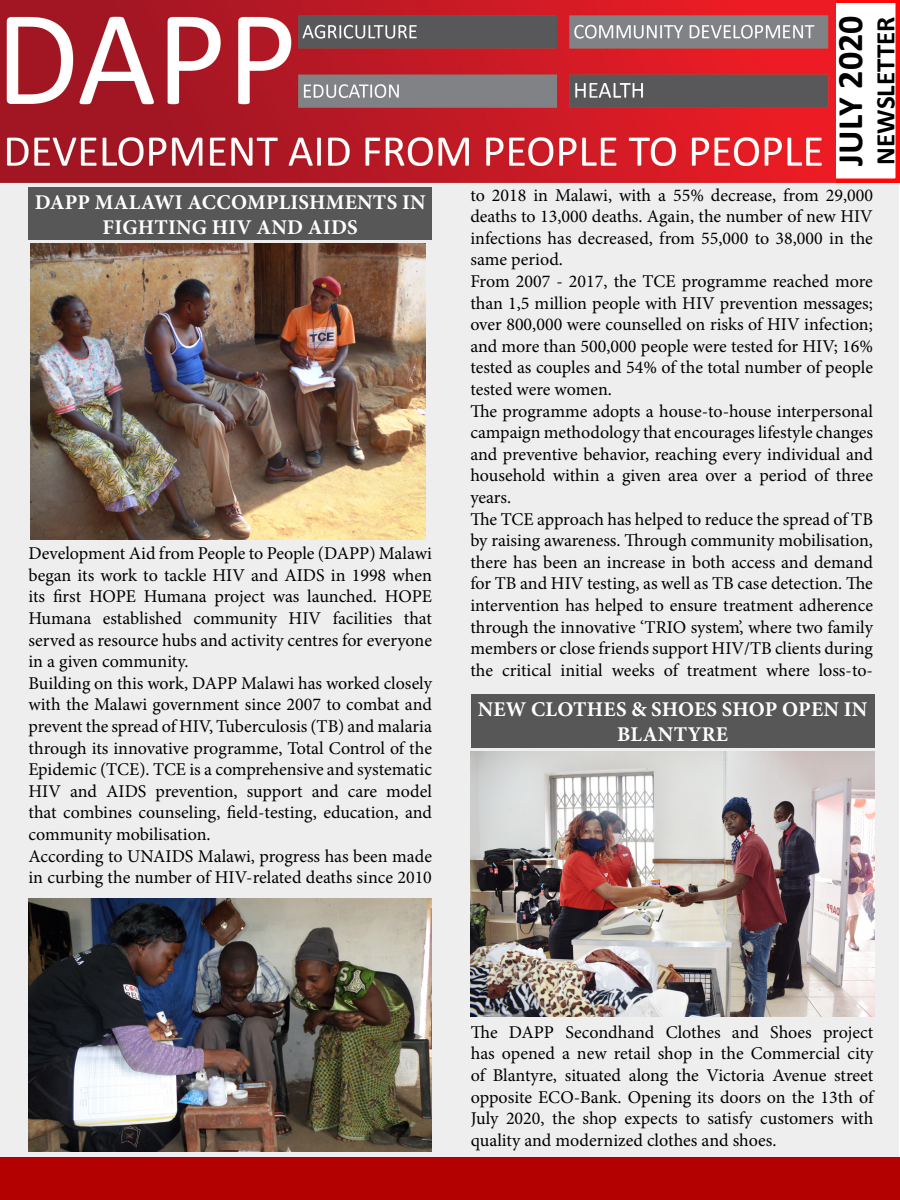
<style>
.page{position:relative;width:900px;height:1200px;background:#fff}
.page>*{position:absolute;margin:0;border:0;box-sizing:border-box;transform-origin:0 0}
.t1{font:700 36px "Calibri";color:#000}
.t2{font:700 27px "Calibri";color:#000}
.t3{font:700 21px/25.2px "Minion Pro";letter-spacing:.01em;color:#fff;text-align:center}
.t4{font:18px/21.6px "Minion Pro";color:#000;text-align:justify}
</style>
<div class="page">
<div style="left:1px;top:1px;width:898px;height:1198px;background:#eeeeef"></div>
<svg style="left:835px;top:0;width:65px;height:183px;background:#fee1e1"></svg>
<div style="left:1px;top:1157px;width:899px;height:43px;background:#b30000"></div>
<img style="left:0;top:0;width:835px;height:183px">
<div style="left:471px;top:694px;width:403px;height:54px;background:#575757"></div>
<div style="left:28px;top:187px;width:404px;height:53px;background:#575757"></div>
<img style="left:30px;top:244px;width:396px;height:295px">
<img style="left:28px;top:898px;width:404px;height:253px">
<img style="left:471px;top:751px;width:403px;height:265px">
<p class="t3" style="left:35px;top:189px;width:393px">DAPP MALAWI ACCOMPLISHMENTS IN<br>FIGHTING HIV AND AIDS</p>
<p class="t4" style="left:28px;top:543px;width:405px">Development Aid from People to People (DAPP) Malawi began its work to tackle HIV and AIDS in 1998 when its first HOPE Humana project was launched. HOPE Humana established community HIV facilities that served as resource hubs and activity centres for everyone in a given community.</p>
<p class="t4" style="left:28px;top:672px;width:405px">Building on this work, DAPP Malawi has worked closely with the Malawi government since 2007 to combat and prevent the spread of HIV, Tuberculosis (TB) and malaria through its innovative programme, Total Control of the Epidemic (TCE). TCE is a comprehensive and systematic HIV and AIDS prevention, support and care model that combines counseling, field-testing, education, and community mobilisation.</p>
<p class="t4" style="left:28px;top:845px;width:405px">According to UNAIDS Malawi, progress has been made in curbing the number of HIV-related deaths since 2010</p>
<p class="t1" style="left:825px;top:166px;width:152px;rotate:-90deg">JULY 2020</p>
<p class="t2" style="left:866px;top:165px;width:150px;rotate:-90deg">NEWSLETTER</p>
<p class="t4" style="left:470px;top:184px;width:404px">to 2018 in Malawi, with a 55% decrease, from 29,000 deaths to 13,000 deaths. Again, the number of new HIV infections has decreased, from 55,000 to 38,000 in the same period.</p>
<p class="t4" style="left:470px;top:271px;width:404px">From 2007 - 2017, the TCE programme reached more than 1,5 million people with HIV prevention messages; over 800,000 were counselled on risks of HIV infection; and more than 500,000 people were tested for HIV; 16% tested as couples and 54% of the total number of people tested were women.</p>
<p class="t4" style="left:470px;top:400px;width:404px">The programme adopts a house-to-house interpersonal campaign methodology that encourages lifestyle changes and preventive behavior, reaching every individual and household within a given area over a period of three years.</p>
<p class="t4" style="left:470px;top:508px;width:404px">The TCE approach has helped to reduce the spread of TB by raising awareness. Through community mobilisation, there has been an increase in both access and demand for TB and HIV testing, as well as TB case detection. The intervention has helped to ensure treatment adherence through the innovative ‘TRIO system’, where two family members or close friends support HIV/TB clients during the critical initial weeks of treatment where loss-to-</p>
<p class="t3" style="left:478px;top:696px;width:391px">NEW CLOTHES &amp; SHOES SHOP OPEN IN<br>BLANTYRE</p>
<p class="t4" style="left:471px;top:1021px;width:404px">The DAPP Secondhand Clothes and Shoes project has opened a new retail shop in the Commercial city of Blantyre, situated along the Victoria Avenue street opposite ECO-Bank. Opening its doors on the 13th of July 2020, the shop expects to satisfy customers with quality and modernized clothes and shoes.</p>
</div>
